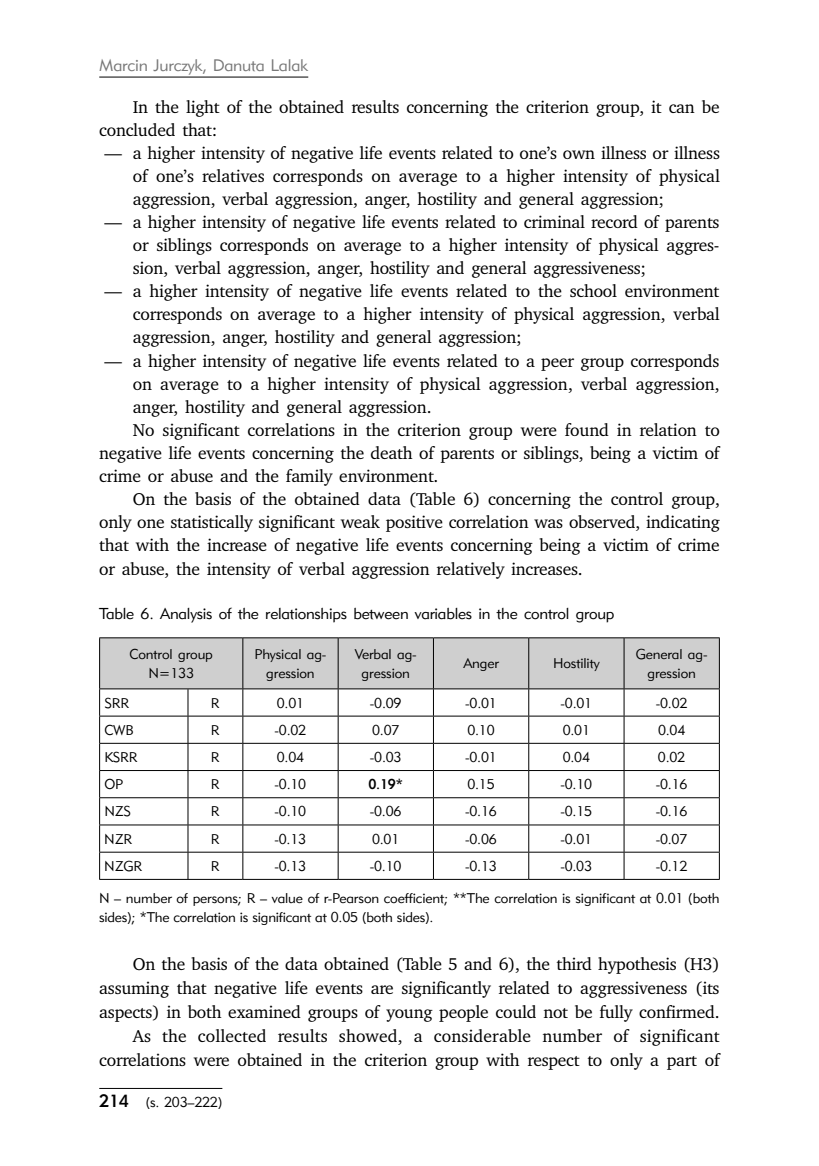
<style>
.page{position:relative;width:819px;height:1166px;background:#fff}
.page>*{position:absolute;margin:0;border:0;box-sizing:border-box;transform-origin:0 0}
.t1{font:17.5px/23.1px "Charter ITCPL";letter-spacing:-.015em;color:#000;text-align:justify}
.t2{font:16.62px "Geometric 415 Lt EU";letter-spacing:-.015em;color:#787878}
.t3{font:15.75px "Geometric 415 Lt EU";letter-spacing:-.015em;color:#000}
.t4{font:14px/18.6px "Geometric 415 Lt EU";letter-spacing:-.01em;color:#000;text-align:center}
.t5{font:14px "Geometric 415 Md EU";color:#000}
.s1{font-family:"Geometric 415 Md EU";font-size:17.5px}
</style>
<div class="page">
<hr style="left:99px;top:77px;width:209px;height:1px;background:#000">
<hr style="left:99px;top:1088px;width:123px;height:1px;background:#000">
<hr style="left:99px;top:879px;width:89px;height:1px;background:#000">
<hr style="left:188px;top:879px;width:55px;height:1px;background:#000">
<hr style="left:243px;top:879px;width:95px;height:1px;background:#000">
<hr style="left:338px;top:879px;width:95px;height:1px;background:#000">
<hr style="left:433px;top:879px;width:95px;height:1px;background:#000">
<hr style="left:528px;top:879px;width:96px;height:1px;background:#000">
<hr style="left:624px;top:879px;width:95px;height:1px;background:#000">
<svg style="left:99px;top:638px;width:621px;height:241px"></svg>
<hr style="left:99px;top:637px;width:89px;height:1px;background:#000">
<hr style="left:99px;top:638px;width:1px;height:50px;background:#000">
<hr style="left:188px;top:637px;width:55px;height:1px;background:#000">
<hr style="left:243px;top:637px;width:95px;height:1px;background:#000">
<hr style="left:338px;top:637px;width:95px;height:1px;background:#000">
<hr style="left:433px;top:637px;width:95px;height:1px;background:#000">
<hr style="left:528px;top:637px;width:96px;height:1px;background:#000">
<hr style="left:624px;top:637px;width:95px;height:1px;background:#000">
<hr style="left:719px;top:638px;width:1px;height:50px;background:#000">
<hr style="left:99px;top:688px;width:89px;height:1px;background:#000">
<hr style="left:188px;top:688px;width:55px;height:1px;background:#000">
<hr style="left:243px;top:688px;width:95px;height:1px;background:#000">
<hr style="left:338px;top:688px;width:95px;height:1px;background:#000">
<hr style="left:433px;top:688px;width:95px;height:1px;background:#000">
<hr style="left:528px;top:688px;width:96px;height:1px;background:#000">
<hr style="left:624px;top:688px;width:95px;height:1px;background:#000">
<p class="t2" style="left:99px;top:55px;width:210px">Marcin Jurczyk, Danuta Lalak</p>
<p class="t1" style="left:99px;top:95px;width:621px;text-indent:34px">In the light of the obtained results concerning the criterion group, it can be concluded that:</p>
<p class="t1" style="left:133px;top:141px;width:588px;text-indent:-28px">— a higher intensity of negative life events related to one’s own illness or illness of one’s relatives corresponds on average to a higher intensity of physical aggression, verbal aggression, anger, hostility and general aggression;</p>
<p class="t1" style="left:133px;top:210px;width:588px;text-indent:-28px">— a higher intensity of negative life events related to criminal record of parents or siblings corresponds on average to a higher intensity of physical aggres&shy;sion, verbal aggression, anger, hostility and general aggressiveness;</p>
<p class="t1" style="left:133px;top:279px;width:588px;text-indent:-28px">— a higher intensity of negative life events related to the school environment corresponds on average to a higher intensity of physical aggression, verbal aggression, anger, hostility and general aggression;</p>
<p class="t1" style="left:104px;top:349px;width:616px">— a higher intensity of negative life events related to a peer group corresponds</p>
<p class="t1" style="left:133px;top:372px;width:588px">on average to a higher intensity of physical aggression, verbal aggression,</p>
<p class="t1" style="left:133px;top:395px;width:300px">anger, hostility and general aggression.</p>
<p class="t1" style="left:133px;top:418px;width:588px">No significant correlations in the criterion group were found in relation to</p>
<p class="t1" style="left:99px;top:441px;width:621px">negative life events concerning the death of parents or siblings, being a victim of</p>
<p class="t1" style="left:99px;top:464px;width:341px">crime or abuse and the family environment.</p>
<p class="t1" style="left:133px;top:487px;width:588px">On the basis of the obtained data (Table 6) concerning the control group,</p>
<p class="t1" style="left:99px;top:510px;width:622px">only one statistically significant weak positive correlation was observed, indicating</p>
<p class="t1" style="left:99px;top:533px;width:621px">that with the increase of negative life events concerning being a victim of crime</p>
<p class="t1" style="left:99px;top:556px;width:485px">or abuse, the intensity of verbal aggression relatively increases.</p>
<p class="t3" style="left:99px;top:604px;width:516px">Table 6. Analysis of the relationships between variables in the control group</p>
<p class="t4" style="left:129px;top:645px;width:85px">Control group<br>N=133</p>
<p class="t4" style="left:254px;top:645px;width:74px">Physical ag&shy;gression</p>
<p class="t4" style="left:355px;top:645px;width:63px">Verbal ag&shy;gression</p>
<p class="t4" style="left:463px;top:654px;width:37px">Anger</p>
<p class="t4" style="left:553px;top:654px;width:48px">Hostility</p>
<p class="t4" style="left:635px;top:645px;width:73px">General ag&shy;gression</p>
<p class="t4" style="left:104px;top:693px;width:26px">SRR</p>
<p class="t4" style="left:211px;top:693px;width:10px">R</p>
<p class="t4" style="left:277px;top:693px;width:29px">0.01</p>
<p class="t4" style="left:370px;top:693px;width:33px">-0.09</p>
<p class="t4" style="left:465px;top:693px;width:33px">-0.01</p>
<p class="t4" style="left:560px;top:693px;width:33px">-0.01</p>
<p class="t4" style="left:655px;top:693px;width:33px">-0.02</p>
<p class="t4" style="left:104px;top:721px;width:31px">CWB</p>
<p class="t4" style="left:211px;top:721px;width:10px">R</p>
<p class="t4" style="left:274px;top:721px;width:33px">-0.02</p>
<p class="t4" style="left:372px;top:721px;width:29px">0.07</p>
<p class="t4" style="left:467px;top:721px;width:29px">0.10</p>
<p class="t4" style="left:562px;top:721px;width:29px">0.01</p>
<p class="t4" style="left:658px;top:721px;width:29px">0.04</p>
<p class="t4" style="left:104px;top:748px;width:35px">KSRR</p>
<p class="t4" style="left:211px;top:748px;width:10px">R</p>
<p class="t4" style="left:277px;top:748px;width:29px">0.04</p>
<p class="t4" style="left:370px;top:748px;width:33px">-0.03</p>
<p class="t4" style="left:465px;top:748px;width:33px">-0.01</p>
<p class="t4" style="left:562px;top:748px;width:29px">0.04</p>
<p class="t4" style="left:658px;top:748px;width:29px">0.02</p>
<p class="t4" style="left:104px;top:775px;width:20px">OP</p>
<p class="t4" style="left:211px;top:775px;width:10px">R</p>
<p class="t4" style="left:274px;top:775px;width:33px">-0.10</p>
<p class="t5" style="left:368px;top:775px;width:36px">0.19*</p>
<p class="t4" style="left:467px;top:775px;width:29px">0.15</p>
<p class="t4" style="left:560px;top:775px;width:33px">-0.10</p>
<p class="t4" style="left:655px;top:775px;width:33px">-0.16</p>
<p class="t4" style="left:104px;top:802px;width:28px">NZS</p>
<p class="t4" style="left:211px;top:802px;width:10px">R</p>
<p class="t4" style="left:274px;top:802px;width:33px">-0.10</p>
<p class="t4" style="left:370px;top:802px;width:33px">-0.06</p>
<p class="t4" style="left:465px;top:802px;width:33px">-0.16</p>
<p class="t4" style="left:560px;top:802px;width:33px">-0.15</p>
<p class="t4" style="left:655px;top:802px;width:33px">-0.16</p>
<p class="t4" style="left:104px;top:829px;width:30px">NZR</p>
<p class="t4" style="left:211px;top:829px;width:10px">R</p>
<p class="t4" style="left:274px;top:829px;width:33px">-0.13</p>
<p class="t4" style="left:372px;top:829px;width:29px">0.01</p>
<p class="t4" style="left:465px;top:829px;width:33px">-0.06</p>
<p class="t4" style="left:560px;top:829px;width:33px">-0.01</p>
<p class="t4" style="left:655px;top:829px;width:33px">-0.07</p>
<p class="t4" style="left:104px;top:857px;width:40px">NZGR</p>
<p class="t4" style="left:211px;top:857px;width:10px">R</p>
<p class="t4" style="left:274px;top:857px;width:33px">-0.13</p>
<p class="t4" style="left:370px;top:857px;width:33px">-0.10</p>
<p class="t4" style="left:465px;top:857px;width:33px">-0.13</p>
<p class="t4" style="left:560px;top:857px;width:33px">-0.03</p>
<p class="t4" style="left:655px;top:857px;width:33px">-0.12</p>
<p class="t4" style="left:99px;top:889px;width:621px;text-align:left">N – number of persons; R – value of r-Pearson coefficient; **The correlation is significant at 0.01 (both sides); *The correlation is significant at 0.05 (both sides).</p>
<p class="t1" style="left:99px;top:951px;width:622px;line-height:24px;text-align:right">On the basis of the data obtained (Table 5 and 6), the third hypothesis (H3) assuming that negative life events are significantly related to aggressiveness (its aspects) in both examined groups of young people could not be fully confirmed.<br>As the collected results showed, a considerable number of significant correlations were obtained in the criterion group with respect to only a part of</p>
<p class="t4" style="left:99px;top:1093px;width:124px"><span class="s1">214</span> (s. 203–222)</p>
</div>
